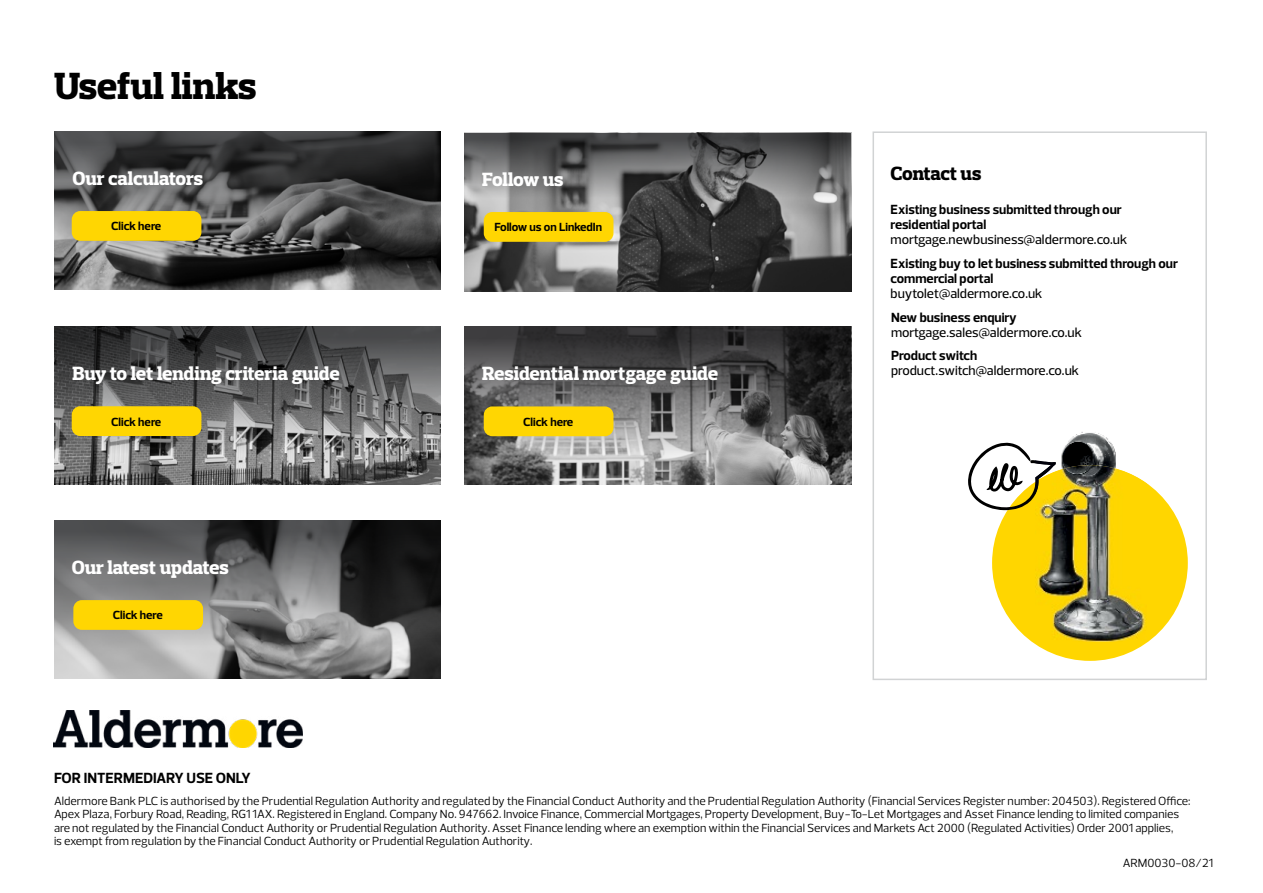
<style>
.page{position:relative;width:1263px;height:893px;background:#fff}
.page>*{position:absolute;margin:0;border:0;box-sizing:border-box;transform-origin:0 0}
.t1{font:800 38.55px "Prelo Slab";color:#000}
.t2{font:800 19.5px "Prelo Slab";letter-spacing:-.01em;color:#fff}
.t3{font:800 19.5px "Prelo Slab";letter-spacing:-.01em;color:#000}
.t4{font:700 15px "Prelo";letter-spacing:-.005em;color:#000}
.t5{font:700 13.5px/15px "Prelo";color:#000}
.t6{font:500 13.5px "Prelo";color:#000}
.t7{font:12px/13.5px "Prelo";color:#000}
.t8{font:700 12px "Prelo";color:#000}
</style>
<div class="page">
<img style="left:53px;top:710px;width:249px;height:37px">
<img style="left:464px;top:213px;width:387px;height:78px">
<svg style="left:54px;top:520px;width:387px;height:159px;background:#6c6c6c"></svg>
<svg style="left:464px;top:133px;width:387px;height:80px;background:#636464"></svg>
<svg style="left:54px;top:327px;width:387px;height:158px;background:#606161"></svg>
<svg style="left:464px;top:327px;width:387px;height:158px;background:#605f60"></svg>
<div style="left:484px;top:212px;width:129px;height:30px;background:#ffd602;border-radius:9px"></div>
<div style="left:72px;top:406px;width:129px;height:30px;background:#ffd602;border-radius:9px"></div>
<div style="left:73px;top:600px;width:130px;height:30px;background:#ffd602;border-radius:9px"></div>
<div style="left:484px;top:406px;width:129px;height:30px;background:#ffd602;border-radius:9px"></div>
<div style="left:872px;top:131px;width:335px;height:549px;border:2px solid #d1d3d4"></div>
<div style="left:992px;top:465px;width:196px;height:196px;background:#ffd600;border-radius:50%"></div>
<svg style="left:968px;top:442px;width:67px;height:68px"></svg>
<img style="left:1061px;top:432px;width:55px;height:33px">
<img style="left:1037px;top:465px;width:110px;height:177px">
<img style="left:1035px;top:460px;width:21px;height:3px">
<img style="left:1035px;top:463px;width:21px;height:32px">
<svg style="left:54px;top:131px;width:387px;height:159px;background:#484849"></svg>
<div style="left:72px;top:211px;width:129px;height:30px;background:#ffd602;border-radius:9px"></div>
<h1 class="t1" style="left:54px;top:62px;width:204px">Useful links</h1>
<h2 class="t2" style="left:73px;top:166px;width:132px">Our calculators</h2>
<p class="t8" style="left:111px;top:219px;width:52px">Click here</p>
<h2 class="t2" style="left:73px;top:361px;width:269px">Buy to let lending criteria guide</h2>
<p class="t8" style="left:111px;top:414px;width:52px">Click here</p>
<h2 class="t2" style="left:72px;top:555px;width:158px">Our latest updates</h2>
<p class="t8" style="left:113px;top:608px;width:52px">Click here</p>
<h2 class="t2" style="left:482px;top:167px;width:83px">Follow us</h2>
<p class="t8" style="left:494px;top:220px;width:109px">Follow us on LinkedIn</p>
<h2 class="t2" style="left:482px;top:362px;width:237px">Residential mortgage guide</h2>
<p class="t8" style="left:523px;top:414px;width:52px">Click here</p>
<h2 class="t3" style="left:890px;top:162px;width:92px">Contact us</h2>
<p class="t5" style="left:890px;top:202px;width:233px">Existing business submitted through our residential portal</p>
<p class="t6" style="left:890px;top:231px;width:238px">mortgage.newbusiness@aldermore.co.uk</p>
<p class="t5" style="left:890px;top:256px;width:289px">Existing buy to let business submitted through our commercial portal</p>
<p class="t6" style="left:890px;top:285px;width:153px">buytolet@aldermore.co.uk</p>
<p class="t5" style="left:891px;top:310px;width:127px">New business enquiry</p>
<p class="t6" style="left:891px;top:324px;width:193px">mortgage.sales@aldermore.co.uk</p>
<p class="t5" style="left:891px;top:348px;width:88px">Product switch</p>
<p class="t6" style="left:891px;top:362px;width:190px">product.switch@aldermore.co.uk</p>
<p class="t4" style="left:54px;top:768px;width:198px">FOR INTERMEDIARY USE ONLY</p>
<p class="t7" style="left:54px;top:794px;width:1138px">Aldermore Bank PLC is authorised by the Prudential Regulation Authority and regulated by the Financial Conduct Authority and the Prudential Regulation Authority (Financial Services Register number: 204503). Registered Office:<br>Apex Plaza, Forbury Road, Reading, RG1 1AX. Registered in England. Company No. 947662. Invoice Finance, Commercial Mortgages, Property Development, Buy-To-Let Mortgages and Asset Finance lending to limited companies are not regulated by the Financial Conduct Authority or Prudential Regulation Authority. Asset Finance lending where an exemption within the Financial Services and Markets Act 2000 (Regulated Activities) Order 2001 applies,<br>is exempt from regulation by the Financial Conduct Authority or Prudential Regulation Authority.</p>
<p class="t7" style="left:1123px;top:856px;width:92px">ARM0030-08/21</p>
</div>
